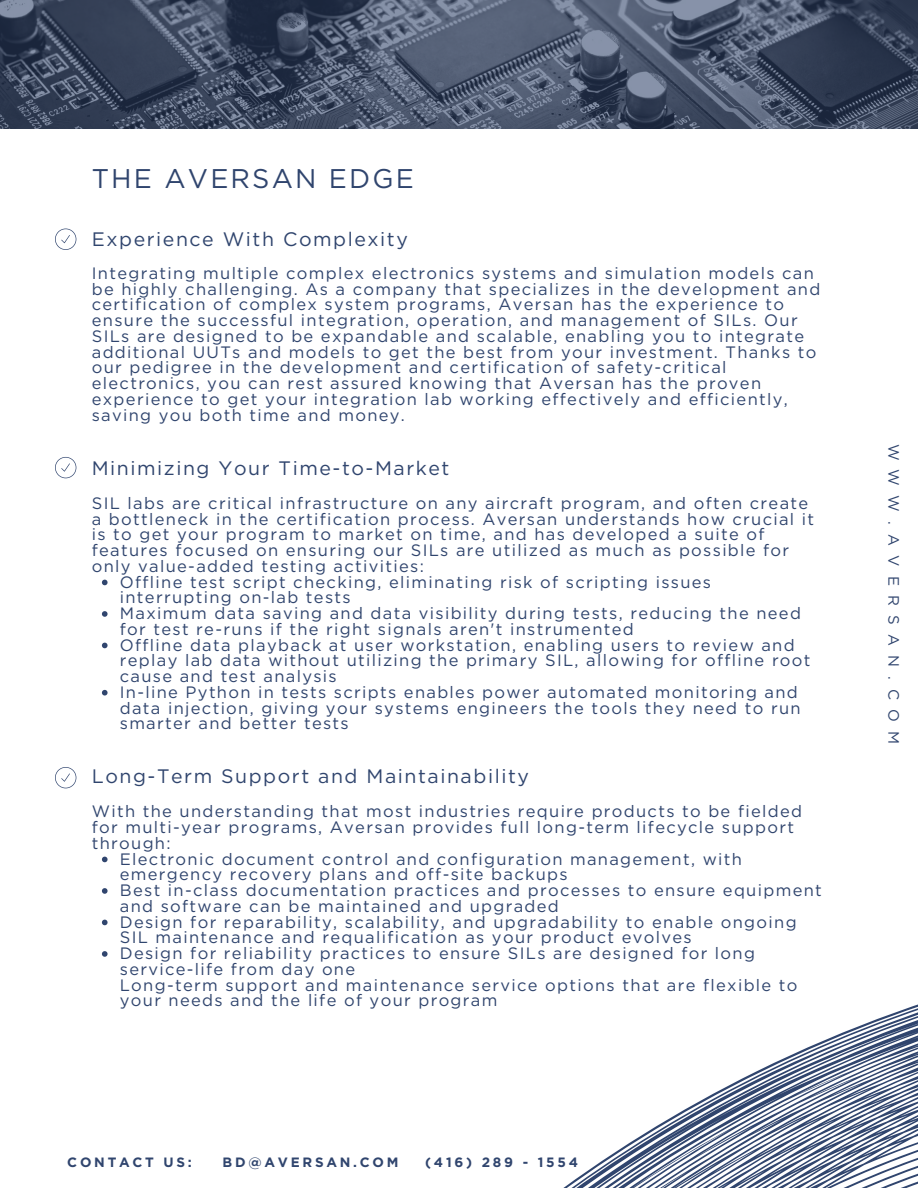
<style>
.page{position:relative;width:918px;height:1188px;background:#fff}
.page>*{position:absolute;margin:0;border:0;box-sizing:border-box;transform-origin:0 0}
.t1{font:27px "Gotham";letter-spacing:.08em;color:#30456e}
.t2{font:19.5px "Gotham";letter-spacing:.08em;color:#30456e}
.t3{font:16.5px/15.8px "Gotham";letter-spacing:.08em;color:#30456e}
.t4{font:15px "Gotham";letter-spacing:.615em;color:#30456e}
.t5{font:700 13.5px "Gotham";letter-spacing:.205em;color:#30456e}
</style>
<div class="page">
<svg style="left:563px;top:1004px;width:355px;height:184px"></svg>
<svg style="left:55px;top:229px;width:21px;height:21px"></svg>
<svg style="left:55px;top:457px;width:21px;height:21px"></svg>
<svg style="left:102px;top:580px;width:6px;height:5px"></svg>
<svg style="left:102px;top:611px;width:6px;height:6px"></svg>
<svg style="left:102px;top:643px;width:6px;height:5px"></svg>
<svg style="left:102px;top:690px;width:6px;height:6px"></svg>
<svg style="left:55px;top:767px;width:21px;height:21px"></svg>
<svg style="left:102px;top:857px;width:6px;height:5px"></svg>
<svg style="left:102px;top:888px;width:6px;height:6px"></svg>
<svg style="left:102px;top:920px;width:6px;height:5px"></svg>
<svg style="left:102px;top:951px;width:6px;height:6px"></svg>
<svg style="left:0;top:0;width:918px;height:129px"></svg>
<p class="t1" style="left:92px;top:162px;width:324px">THE AVERSAN EDGE</p>
<p class="t2" style="left:92px;top:228px;width:318px">Experience With Complexity</p>
<p class="t3" style="left:92px;top:265px;width:730px">Integrating multiple complex electronics systems and simulation models can be highly challenging. As a company that specializes in the development and certification of complex system programs, Aversan has the experience to ensure the successful integration, operation, and management of SILs. Our SILs are designed to be expandable and scalable, enabling you to integrate additional UUTs and models to get the best from your investment. Thanks to our pedigree in the development and certification of safety-critical electronics, you can rest assured knowing that Aversan has the proven experience to get your integration lab working effectively and efficiently, saving you both time and money.</p>
<p class="t2" style="left:92px;top:456px;width:359px">Minimizing Your Time-to-Market</p>
<p class="t3" style="left:92px;top:495px;width:724px">SIL labs are critical infrastructure on any aircraft program, and often create a bottleneck in the certification process. Aversan understands how crucial it is to get your program to market on time, and has developed a suite of features focused on ensuring our SILs are utilized as much as possible for only value-added testing activities:</p>
<p class="t3" style="left:120px;top:574px;width:593px">Offline test script checking, eliminating risk of scripting issues interrupting on-lab tests</p>
<p class="t3" style="left:120px;top:605px;width:683px">Maximum data saving and data visibility during tests, reducing the need for test re-runs if the right signals aren't instrumented</p>
<p class="t3" style="left:120px;top:637px;width:692px">Offline data playback at user workstation, enabling users to review and replay lab data without utilizing the primary SIL, allowing for offline root cause and test analysis</p>
<p class="t3" style="left:120px;top:684px;width:682px">In-line Python in tests scripts enables power automated monitoring and data injection, giving your systems engineers the tools they need to run smarter and better tests</p>
<p class="t2" style="left:92px;top:765px;width:439px">Long-Term Support and Maintainability</p>
<p class="t3" style="left:92px;top:803px;width:712px">With the understanding that most industries require products to be fielded for multi-year programs, Aversan provides full long-term lifecycle support through:</p>
<p class="t3" style="left:120px;top:851px;width:624px">Electronic document control and configuration management, with emergency recovery plans and off-site backups</p>
<p class="t3" style="left:120px;top:882px;width:704px">Best in-class documentation practices and processes to ensure equipment and software can be maintained and upgraded</p>
<p class="t3" style="left:120px;top:914px;width:678px">Design for reparability, scalability, and upgradability to enable ongoing<br>SIL maintenance and requalification as your product evolves</p>
<p class="t3" style="left:120px;top:945px;width:637px">Design for reliability practices to ensure SILs are designed for long service-life from day one</p>
<p class="t3" style="left:120px;top:977px;width:679px">Long-term support and maintenance service options that are flexible to your needs and the life of your program</p>
<p class="t5" style="left:67px;top:1154px;width:126px">CONTACT US:</p>
<p class="t5" style="left:223px;top:1154px;width:177px">BD@AVERSAN.COM</p>
<p class="t5" style="left:425px;top:1154px;width:154px">(416) 289 - 1554</p>
<p class="t4" style="left:903px;top:444px;width:302px;rotate:90deg">WWW.AVERSAN.COM</p>
</div>
